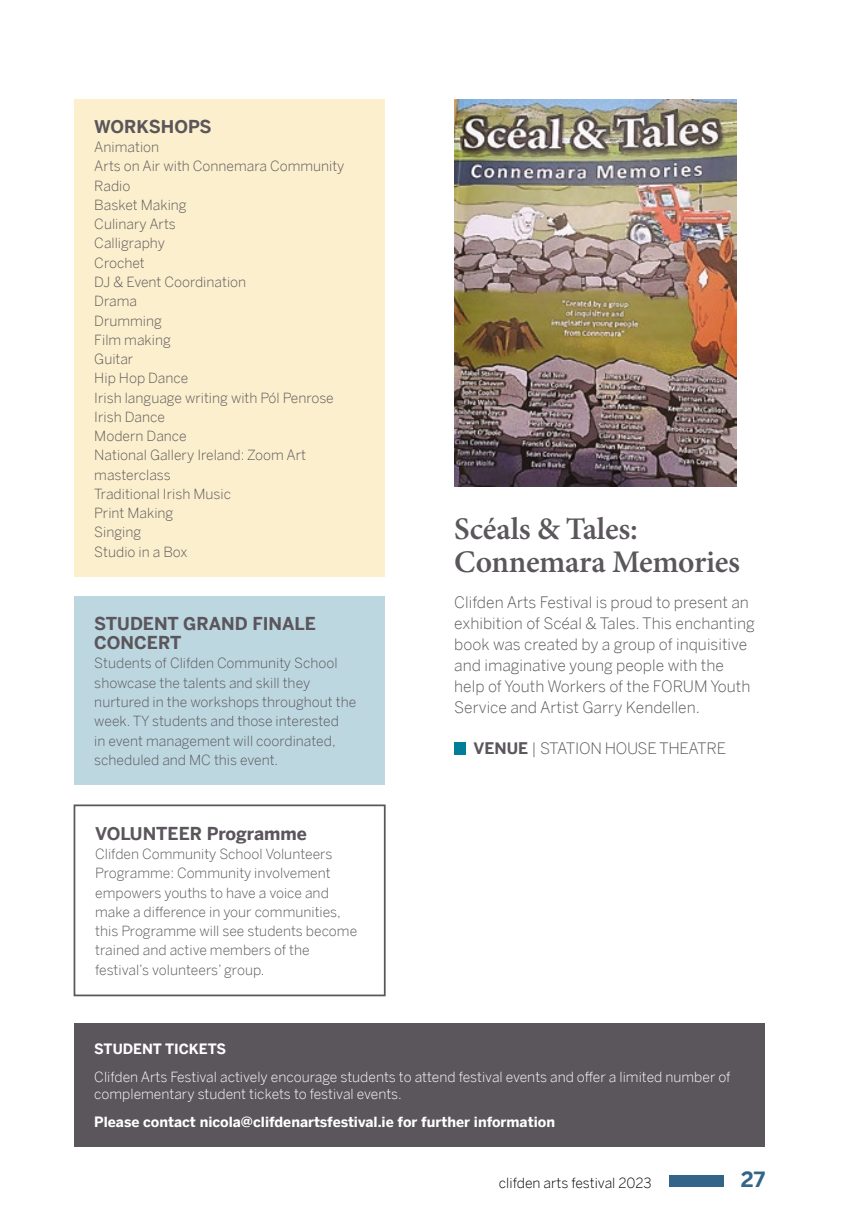
<style>
.page{position:relative;width:844px;height:1216px;background:#fff}
.page>*{position:absolute;margin:0;border:0;box-sizing:border-box;transform-origin:0 0}
.t1{font:600 31.5px/33.2px "Minion Pro";letter-spacing:-.01em;color:#5a565b}
.t2{font:700 21px "Benton Sans";color:#326587}
.t3{font:700 17.5px/19.2px "Benton Sans";color:#5a565b}
.t4{font:300 15.75px/21px "Benton Sans";color:#5a565b}
.t5{font:300 15.75px "Benton Sans";letter-spacing:-.02em;color:#5a565b}
.t6{font:300 14px/19.2px "Benton Sans";color:#5a565b}
.t7{font:300 14px/17.5px "Benton Sans";color:#fff}
.t8{font:700 14px "Benton Sans";color:#fff}
.t9{font:300 14px "Benton Sans";color:#000}
.s1{font-weight:700}
</style>
<div class="page">
<div style="left:668px;top:1175px;width:55px;height:11px;background:#326587"></div>
<div style="left:74px;top:804px;width:311px;height:192px;border:2px solid #5a565b"></div>
<div style="left:74px;top:1023px;width:690px;height:123px;background:#5a565b"></div>
<div style="left:74px;top:99px;width:310px;height:477px;background:#fcefcd"></div>
<div style="left:74px;top:596px;width:310px;height:188px;background:#bdd7e1"></div>
<img style="left:454px;top:99px;width:282px;height:388px">
<div style="left:454px;top:742px;width:12px;height:12px;background:#007d98"></div>
<p class="t3" style="left:94px;top:116px;width:119px">WORKSHOPS</p>
<p class="t6" style="left:94px;top:137px;width:251px">Animation<br>Arts on Air with Connemara Community<br>Radio<br>Basket Making<br>Culinary Arts<br>Calligraphy<br>Crochet<br>DJ &amp; Event Coordination<br>Drama<br>Drumming<br>Film making<br>Guitar<br>Hip Hop Dance<br>Irish language writing with Pól Penrose<br>Irish Dance<br>Modern Dance<br>National Gallery Ireland: Zoom Art masterclass<br>Traditional Irish Music<br>Print Making<br>Singing<br>Studio in a Box</p>
<p class="t3" style="left:94px;top:613px;width:223px">STUDENT GRAND FINALE<br>CONCERT</p>
<p class="t6" style="left:94px;top:653px;width:263px">Students of Clifden Community School showcase the talents and skill they nurtured in the workshops throughout the week. TY students and those interested<br>in event management will coordinated, scheduled and MC this event.</p>
<p class="t3" style="left:95px;top:823px;width:213px">VOLUNTEER Programme</p>
<p class="t6" style="left:95px;top:843px;width:263px">Clifden Community School Volunteers Programme: Community involvement empowers youths to have a voice and make a difference in your communities, this Programme will see students become trained and active members of the festival’s volunteers’ group.</p>
<h1 class="t1" style="left:454px;top:512px;width:287px">Scéals &amp; Tales:<br>Connemara Memories</h1>
<p class="t4" style="left:454px;top:591px;width:302px">Clifden Arts Festival is proud to present an exhibition of Scéal &amp; Tales. This enchanting book was created by a group of inquisitive and imaginative young people with the help of Youth Workers of the FORUM Youth Service and Artist Garry Kendellen.</p>
<p class="t5" style="left:473px;top:737px;width:254px"><span class="s1">VENUE</span> | STATION HOUSE THEATRE</p>
<p class="t8" style="left:94px;top:1038px;width:133px">STUDENT TICKETS</p>
<p class="t7" style="left:94px;top:1066px;width:637px">Clifden Arts Festival actively encourage students to attend festival events and offer a limited number of complementary student tickets to festival events.</p>
<p class="t8" style="left:94px;top:1111px;width:462px">Please contact nicola@clifdenartsfestival.ie for further information</p>
<p class="t9" style="left:499px;top:1172px;width:154px">clifden arts festival 2023</p>
<h2 class="t2" style="left:740px;top:1164px;width:26px">27</h2>
</div>
